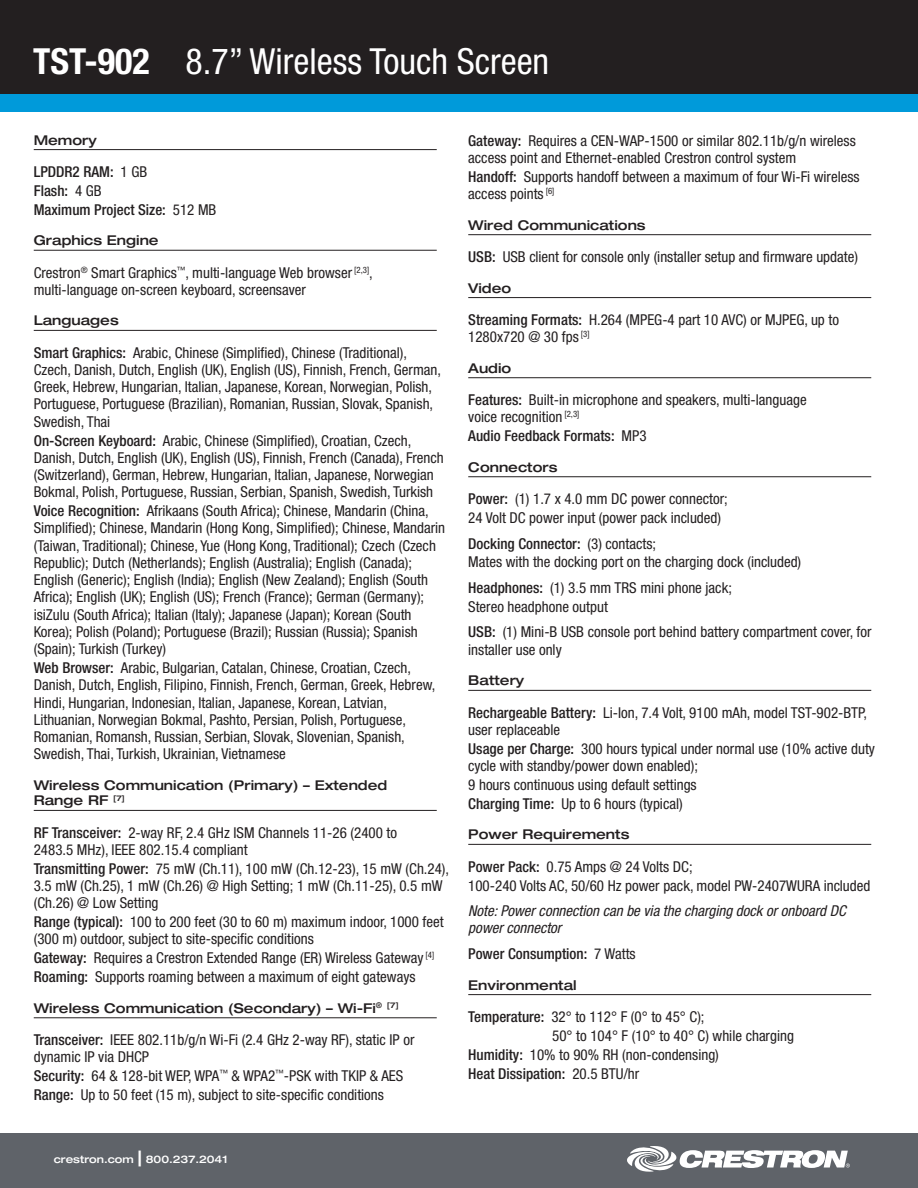
<style>
.page{position:relative;width:918px;height:1188px;background:#fff}
.page>*{position:absolute;margin:0;border:0;box-sizing:border-box;transform-origin:0 0}
.t1{font:condensed 36px "Helvetica Neue LT Std";color:#fff}
.spec_description{font:condensed 15px/17.2px "Helvetica Neue LT Std";color:#231f20}
.spec_description-2{font:500 condensed 15px "Helvetica Neue LT Std";color:#231f20}
.spec_description-3{font:italic condensed 15px/17.2px "Helvetica Neue LT Std";color:#231f20}
.spec_header{font:500 expanded 13.5px/15.5px "Helvetica Neue LT Std";color:#231f20}
.t2{font:500 expanded 10.5px "Helvetica Neue LT Std";color:#fff}
.s1{font-weight:700}
.s2{font-weight:400}
.s3{font-weight:500}
.s4{font-size:21px}
</style>
<div class="page">
<div style="left:0;top:0;width:918px;height:94px;background:#231f20"></div>
<div style="left:0;top:94px;width:918px;height:18px;background:#009ada"></div>
<div style="left:0;top:1134px;width:918px;height:54px;background:#5f6369"></div>
<svg style="left:627px;top:1146px;width:223px;height:26px"></svg>
<hr style="left:34px;top:149px;width:403px;height:1px;background:#231f20">
<hr style="left:34px;top:250px;width:403px;height:1px;background:#231f20">
<hr style="left:34px;top:330px;width:403px;height:1px;background:#231f20">
<hr style="left:34px;top:810px;width:403px;height:1px;background:#231f20">
<hr style="left:34px;top:1017px;width:403px;height:1px;background:#231f20">
<hr style="left:468px;top:234px;width:403px;height:1px;background:#231f20">
<hr style="left:468px;top:297px;width:403px;height:1px;background:#231f20">
<hr style="left:468px;top:377px;width:403px;height:1px;background:#231f20">
<hr style="left:468px;top:476px;width:403px;height:1px;background:#231f20">
<hr style="left:468px;top:690px;width:403px;height:1px;background:#231f20">
<hr style="left:468px;top:844px;width:403px;height:1px;background:#231f20">
<hr style="left:468px;top:994px;width:403px;height:1px;background:#231f20">
<h1 class="t1" style="left:33px;top:41px;width:518px"><span class="s1">TST-902</span> 8.7” Wireless Touch Screen</h1>
<p class="spec_header" style="left:34px;top:132px;width:64px">Memory</p>
<p class="spec_description-2" style="left:34px;top:163px;width:115px">LPDDR2 RAM: <span class="s2">1 GB</span></p>
<p class="spec_description-2" style="left:34px;top:181px;width:70px">Flash: <span class="s2">4 GB</span></p>
<p class="spec_description-2" style="left:34px;top:200px;width:184px">Maximum Project Size: <span class="s2">512 MB</span></p>
<p class="spec_header" style="left:34px;top:232px;width:126px">Graphics Engine</p>
<p class="spec_description" style="left:34px;top:263px;width:341px">Crestron<sup>®</sup> Smart Graphics<sup>™</sup>, multi-language Web browser <sup>[2,3]</sup>, multi-language on-screen keyboard, screensaver</p>
<p class="spec_header" style="left:34px;top:313px;width:87px">Languages</p>
<p class="spec_description" style="left:34px;top:344px;width:409px"><span class="s3">Smart Graphics:</span> Arabic, Chinese (Simplified), Chinese (Traditional), Czech, Danish, Dutch, English (UK), English (US), Finnish, French, German, Greek, Hebrew, Hungarian, Italian, Japanese, Korean, Norwegian, Polish, Portuguese, Portuguese (Brazilian), Romanian, Russian, Slovak, Spanish, Swedish, Thai</p>
<p class="spec_description" style="left:34px;top:432px;width:412px"><span class="s3">On-Screen Keyboard:</span> Arabic, Chinese (Simplified), Croatian, Czech, Danish, Dutch, English (UK), English (US), Finnish, French (Canada), French (Switzerland), German, Hebrew, Hungarian, Italian, Japanese, Norwegian Bokmal, Polish, Portuguese, Russian, Serbian, Spanish, Swedish, Turkish</p>
<p class="spec_description" style="left:34px;top:502px;width:413px"><span class="s3">Voice Recognition:</span> Afrikaans (South Africa); Chinese, Mandarin (China, Simplified); Chinese, Mandarin (Hong Kong, Simplified); Chinese, Mandarin (Taiwan, Traditional); Chinese, Yue (Hong Kong, Traditional); Czech (Czech Republic); Dutch (Netherlands); English (Australia); English (Canada); English (Generic); English (India); English (New Zealand); English (South Africa); English (UK); English (US); French (France); German (Germany); isiZulu (South Africa); Italian (Italy); Japanese (Japan); Korean (South Korea); Polish (Poland); Portuguese (Brazil); Russian (Russia); Spanish (Spain); Turkish (Turkey)</p>
<p class="spec_description" style="left:34px;top:659px;width:403px"><span class="s3">Web Browser:</span> Arabic, Bulgarian, Catalan, Chinese, Croatian, Czech, Danish, Dutch, English, Filipino, Finnish, French, German, Greek, Hebrew, Hindi, Hungarian, Indonesian, Italian, Japanese, Korean, Latvian, Lithuanian, Norwegian Bokmal, Pashto, Persian, Polish, Portuguese, Romanian, Romansh, Russian, Serbian, Slovak, Slovenian, Spanish, Swedish, Thai, Turkish, Ukrainian, Vietnamese</p>
<p class="spec_header" style="left:34px;top:777px;width:355px">Wireless Communication (Primary) – Extended<br>Range RF <sup>[7]</sup></p>
<p class="spec_description" style="left:34px;top:824px;width:365px"><span class="s3">RF Transceiver:</span> 2-way RF, 2.4 GHz ISM Channels 11-26 (2400 to<br>2483.5 MHz), IEEE 802.15.4 compliant</p>
<p class="spec_description" style="left:34px;top:860px;width:417px"><span class="s3">Transmitting Power:</span> 75 mW (Ch.11), 100 mW (Ch.12-23), 15 mW (Ch.24),<br>3.5 mW (Ch.25), 1 mW (Ch.26) @ High Setting; 1 mW (Ch.11-25), 0.5 mW (Ch.26) @ Low Setting</p>
<p class="spec_description" style="left:34px;top:913px;width:411px"><span class="s3">Range (typical):</span> 100 to 200 feet (30 to 60 m) maximum indoor, 1000 feet (300 m) outdoor, subject to site-specific conditions</p>
<p class="spec_description" style="left:34px;top:949px;width:402px"><span class="s3">Gateway:</span> Requires a Crestron Extended Range (ER) Wireless Gateway <sup>[4]</sup></p>
<p class="spec_description" style="left:34px;top:968px;width:383px"><span class="s3">Roaming:</span> Supports roaming between a maximum of eight gateways</p>
<p class="spec_header" style="left:34px;top:1000px;width:367px">Wireless Communication (Secondary) – Wi-Fi<sup>®</sup> <sup>[7]</sup></p>
<p class="spec_description" style="left:34px;top:1031px;width:382px"><span class="s3">Transceiver:</span> IEEE 802.11b/g/n Wi-Fi (2.4 GHz 2-way RF), static IP or dynamic IP via DHCP</p>
<p class="spec_description" style="left:34px;top:1067px;width:371px"><span class="s3">Security:</span> 64 &amp; 128-bit WEP, WPA<sup>™</sup> &amp; WPA2<sup>™</sup>-PSK with TKIP &amp; AES</p>
<p class="spec_description" style="left:34px;top:1086px;width:352px"><span class="s3">Range:</span> Up to 50 feet (15 m), subject to site-specific conditions</p>
<p class="t2" style="left:54px;top:1153px;width:175px">crestron.com <span class="s4">|</span> 800.237.2041</p>
<p class="spec_description" style="left:468px;top:132px;width:389px"><span class="s3">Gateway:</span> Requires a CEN-WAP-1500 or similar 802.11b/g/n wireless access point and Ethernet-enabled Crestron control system</p>
<p class="spec_description" style="left:468px;top:168px;width:393px"><span class="s3">Handoff:</span> Supports handoff between a maximum of four Wi-Fi wireless access points <sup>[6]</sup></p>
<p class="spec_header" style="left:468px;top:217px;width:179px">Wired Communications</p>
<p class="spec_description" style="left:468px;top:248px;width:391px"><span class="s3">USB:</span> USB client for console only (installer setup and firmware update)</p>
<p class="spec_header" style="left:468px;top:280px;width:44px">Video</p>
<p class="spec_description" style="left:468px;top:311px;width:372px"><span class="s3">Streaming Formats:</span> H.264 (MPEG-4 part 10 AVC) or MJPEG, up to<br>1280x720 @ 30 fps <sup>[3]</sup></p>
<p class="spec_header" style="left:468px;top:360px;width:44px">Audio</p>
<p class="spec_description" style="left:468px;top:391px;width:340px"><span class="s3">Features:</span> Built-in microphone and speakers, multi-language voice recognition <sup>[2,3]</sup></p>
<p class="spec_description-2" style="left:468px;top:427px;width:180px">Audio Feedback Formats: <span class="s2">MP3</span></p>
<p class="spec_header" style="left:468px;top:459px;width:91px">Connectors</p>
<p class="spec_description" style="left:468px;top:490px;width:261px"><span class="s3">Power:</span> (1) 1.7 x 4.0 mm DC power connector;</p>
<p class="spec_description" style="left:468px;top:509px;width:254px">24 Volt DC power input (power pack included)</p>
<p class="spec_description-2" style="left:468px;top:534px;width:189px">Docking Connector: <span class="s2">(3) contacts;</span></p>
<p class="spec_description" style="left:468px;top:553px;width:335px">Mates with the docking port on the charging dock (included)</p>
<p class="spec_description" style="left:468px;top:579px;width:265px"><span class="s3">Headphones:</span> (1) 3.5 mm TRS mini phone jack;</p>
<p class="spec_description" style="left:468px;top:598px;width:141px">Stereo headphone output</p>
<p class="spec_description" style="left:468px;top:623px;width:405px"><span class="s3">USB:</span> (1) Mini-B USB console port behind battery compartment cover, for installer use only</p>
<p class="spec_header" style="left:468px;top:673px;width:57px">Battery</p>
<p class="spec_description" style="left:468px;top:704px;width:400px"><span class="s3">Rechargeable Battery:</span> Li-Ion, 7.4 Volt, 9100 mAh, model TST-902-BTP, user replaceable</p>
<p class="spec_description" style="left:468px;top:740px;width:408px"><span class="s3">Usage per Charge:</span> 300 hours typical under normal use (10% active duty cycle with standby/power down enabled);</p>
<p class="spec_description" style="left:468px;top:776px;width:230px">9 hours continuous using default settings</p>
<p class="spec_description" style="left:468px;top:795px;width:216px"><span class="s3">Charging Time:</span> Up to 6 hours (typical)</p>
<p class="spec_header" style="left:468px;top:827px;width:163px">Power Requirements</p>
<p class="spec_description" style="left:468px;top:858px;width:226px"><span class="s3">Power Pack:</span> 0.75 Amps @ 24 Volts DC;</p>
<p class="spec_description" style="left:468px;top:876px;width:404px">100-240 Volts AC, 50/60 Hz power pack, model PW-2407WURA included</p>
<p class="spec_description-3" style="left:468px;top:903px;width:379px">Note: Power connection can be via the charging dock or onboard DC power connector</p>
<p class="spec_description-2" style="left:468px;top:945px;width:169px">Power Consumption: <span class="s2">7 Watts</span></p>
<p class="spec_header" style="left:468px;top:977px;width:110px">Environmental</p>
<p class="spec_description" style="left:468px;top:1008px;width:238px"><span class="s3">Temperature:</span> 32° to 112° F (0° to 45° C);</p>
<p class="spec_description" style="left:552px;top:1027px;width:243px">50° to 104° F (10° to 40° C) while charging</p>
<p class="spec_description" style="left:468px;top:1046px;width:252px"><span class="s3">Humidity:</span> 10% to 90% RH (non-condensing)</p>
<p class="spec_description-2" style="left:468px;top:1064px;width:173px">Heat Dissipation: <span class="s2">20.5 BTU/hr</span></p>
</div>
